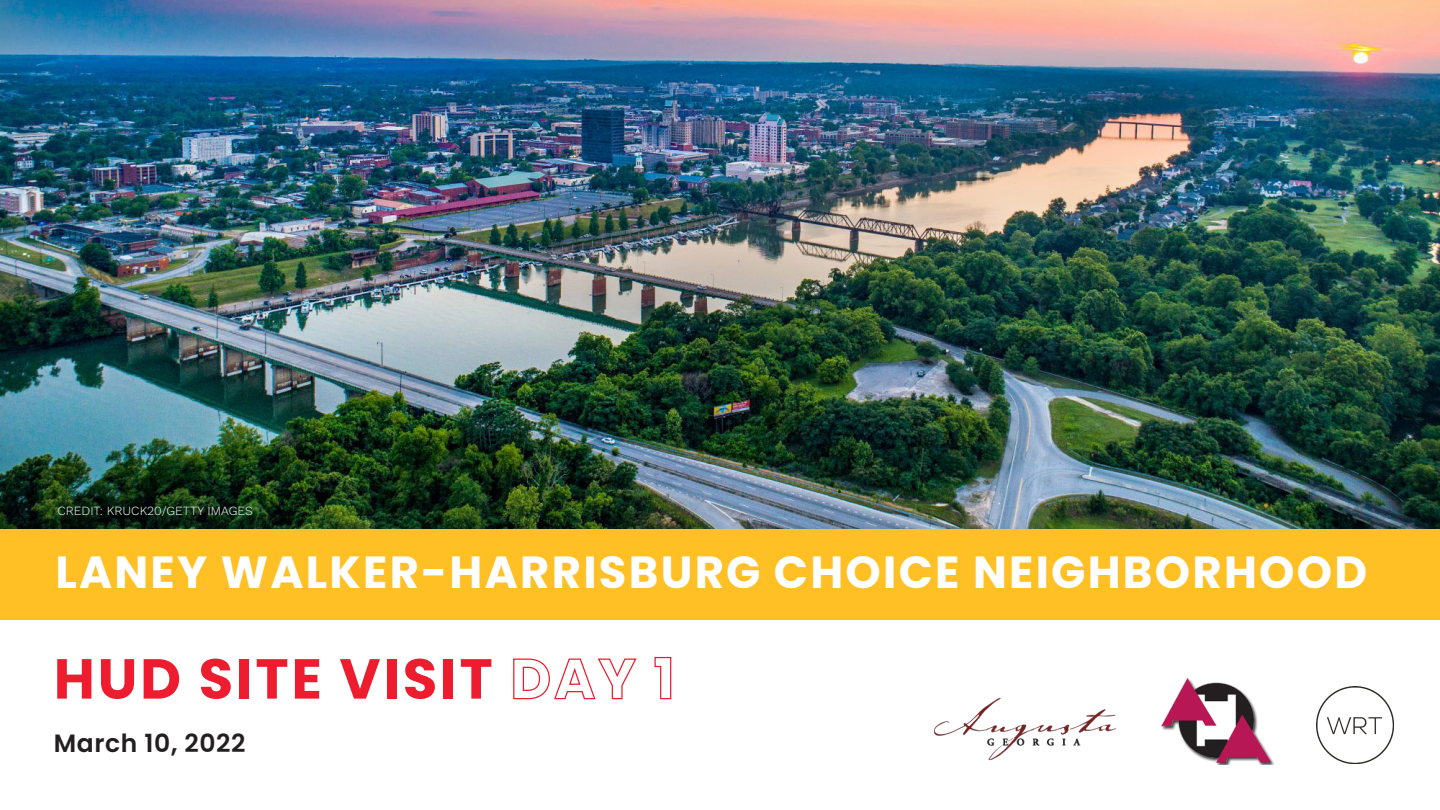
<style>
.page{position:relative;width:1440px;height:810px;background:#fff}
.page>*{position:absolute;margin:0;border:0;box-sizing:border-box;transform-origin:0 0}
.Heading{font:700 56.25px "Poppins";letter-spacing:.05em;color:#ed1c2e}
.t1{font:700 45px "Poppins";letter-spacing:.05em;color:#fff}
.Sub-Heading{font:600 25px "Poppins";letter-spacing:.025em;color:#231f20}
.Source{font:300 12.5px "Work Sans";color:#fff}
</style>
<div class="page">
<div style="left:0;top:529px;width:1440px;height:91px;background:#ffc025"></div>
<img style="left:0;top:0;width:1440px;height:529px">
<img style="left:1161px;top:678px;width:113px;height:87px">
<img style="left:934px;top:698px;width:183px;height:63px">
<img style="left:1317px;top:687px;width:76px;height:76px">
<p class="Source" style="left:58px;top:504px;width:197px">CREDIT: KRUCK20/GETTY IMAGES</p>
<p class="t1" style="left:55px;top:546px;width:1313px">LANEY WALKER-HARRISBURG CHOICE NEIGHBORHOOD</p>
<p class="Heading" style="left:54px;top:646px;width:622px">HUD SITE VISIT DAY 1</p>
<p class="Sub-Heading" style="left:54px;top:729px;width:193px">March 10, 2022</p>
</div>
